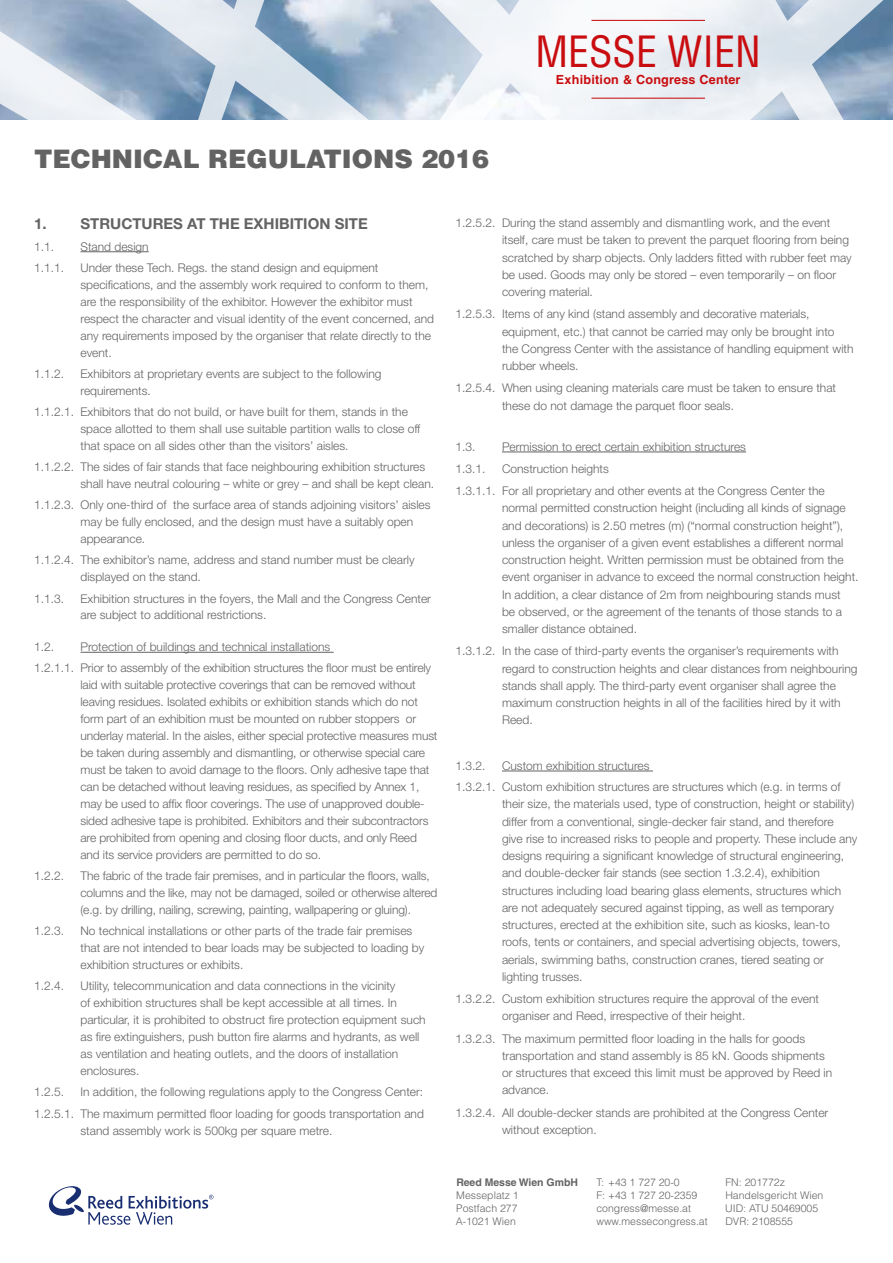
<style>
.page{position:relative;width:893px;height:1263px;background:#fff}
.page>*{position:absolute;margin:0;border:0;box-sizing:border-box;transform-origin:0 0}
.t1{font:condensed 42px "Helvetica LT Std";color:#c90c0f}
.t2{font:900 25.5px "Helvetica LT Std";color:#646363}
.t3{font:700 15px "Helvetica Neue LT Std";color:#646363}
.t4{font:700 12.6px "Helvetica LT Std";letter-spacing:.02em;color:#c90c0f}
.t5{font:300 12px/17.2px "Helvetica Neue LT Std";color:#646363}
.t6{font:300 10.5px/12.8px "Helvetica LT Std";color:#646363}
.t7{font:700 10.5px "Helvetica LT Std";color:#646363}
</style>
<div class="page">
<svg style="left:48px;top:1186px;width:165px;height:39px"></svg>
<svg style="left:0;top:0;width:893px;height:119px"></svg>
<hr style="left:591px;top:20px;width:114px;height:1px;background:#c90c0f">
<hr style="left:591px;top:98px;width:114px;height:1px;background:#c90c0f">
<hr style="left:81px;top:251px;width:68px;height:1px;background:#646363">
<hr style="left:81px;top:652px;width:253px;height:1px;background:#646363">
<hr style="left:502px;top:452px;width:244px;height:1px;background:#646363">
<hr style="left:502px;top:771px;width:151px;height:1px;background:#646363">
<h2 class="t2" style="left:34px;top:142px;width:457px">TECHNICAL REGULATIONS 2016</h2>
<h1 class="t1" style="left:536px;top:25px;width:227px">MESSE WIEN</h1>
<p class="t4" style="left:556px;top:72px;width:186px">Exhibition &amp; Congress Center</p>
<p class="t3" style="left:34px;top:215px;width:335px">1. STRUCTURES AT THE EXHIBITION SITE</p>
<p class="t5" style="left:34px;top:237px;width:22px">1.1.</p>
<p class="t5" style="left:81px;top:237px;width:70px">Stand design</p>
<p class="t5" style="left:34px;top:259px;width:32px">1.1.1.</p>
<p class="t5" style="left:81px;top:259px;width:355px">Under these Tech. Regs. the stand design and equipment specifications, and the assembly work required to conform to them, are the responsibility of the exhibitor. However the exhibitor must respect the character and visual identity of the event concerned, and any requirements imposed by the organiser that relate directly to the event.</p>
<p class="t5" style="left:34px;top:365px;width:32px">1.1.2.</p>
<p class="t5" style="left:81px;top:365px;width:302px">Exhibitors at proprietary events are subject to the following requirements.</p>
<p class="t5" style="left:81px;top:403px;width:341px;text-indent:-46px">1.1.2.1. Exhibitors that do not build, or have built for them, stands in the space allotted to them shall use suitable partition walls to close off that space on all sides other than the visitors’ aisles.</p>
<p class="t5" style="left:81px;top:458px;width:355px;text-indent:-46px">1.1.2.2. The sides of fair stands that face neighbouring exhibition structures shall have neutral colouring – white or grey – and shall be kept clean.</p>
<p class="t5" style="left:81px;top:496px;width:352px;text-indent:-46px">1.1.2.3. Only one-third of the surface area of stands adjoining visitors’ aisles may be fully enclosed, and the design must have a suitably open appearance.</p>
<p class="t5" style="left:81px;top:551px;width:336px;text-indent:-46px">1.1.2.4. The exhibitor’s name, address and stand number must be clearly displayed on the stand.</p>
<p class="t5" style="left:34px;top:589px;width:32px">1.1.3.</p>
<p class="t5" style="left:81px;top:589px;width:352px">Exhibition structures in the foyers, the Mall and the Congress Center are subject to additional restrictions.</p>
<p class="t5" style="left:34px;top:638px;width:22px">1.2.</p>
<p class="t5" style="left:34px;top:636px;width:399px;line-height:21.1px;text-indent:46px">Protection of buildings and technical installations<br>1.2.1.1. Prior to assembly of the exhibition structures the floor must be entirely</p>
<p class="t5" style="left:81px;top:676px;width:358px">laid with suitable protective coverings that can be removed without leaving residues. Isolated exhibits or exhibition stands which do not form part of an exhibition must be mounted on rubber stoppers or underlay material. In the aisles, either special protective measures must be taken during assembly and dismantling, or otherwise special care must be taken to avoid damage to the floors. Only adhesive tape that can be detached without leaving residues, as specified by Annex 1, may be used to affix floor coverings. The use of unapproved double&shy;sided adhesive tape is prohibited. Exhibitors and their subcontractors are prohibited from opening and closing floor ducts, and only Reed and its service providers are permitted to do so.</p>
<p class="t5" style="left:34px;top:867px;width:32px">1.2.2.</p>
<p class="t5" style="left:81px;top:867px;width:358px">The fabric of the trade fair premises, and in particular the floors, walls, columns and the like, may not be damaged, soiled or otherwise altered (e.g. by drilling, nailing, screwing, painting, wallpapering or gluing).</p>
<p class="t5" style="left:34px;top:922px;width:32px">1.2.3.</p>
<p class="t5" style="left:81px;top:922px;width:345px">No technical installations or other parts of the trade fair premises that are not intended to bear loads may be subjected to loading by exhibition structures or exhibits.</p>
<p class="t5" style="left:34px;top:977px;width:32px">1.2.4.</p>
<p class="t5" style="left:81px;top:977px;width:347px">Utility, telecommunication and data connections in the vicinity<br>of exhibition structures shall be kept accessible at all times. In particular, it is prohibited to obstruct fire protection equipment such as fire extinguishers, push button fire alarms and hydrants, as well as ventilation and heating outlets, and the doors of installation enclosures.</p>
<p class="t5" style="left:34px;top:1083px;width:32px">1.2.5.</p>
<p class="t5" style="left:34px;top:1081px;width:391px;line-height:21.1px;text-align:right">In addition, the following regulations apply to the Congress Center:<br>1.2.5.1. The maximum permitted floor loading for goods transportation and</p>
<p class="t5" style="left:81px;top:1121px;width:253px">stand assembly work is 500kg per square metre.</p>
<p class="t5" style="left:502px;top:214px;width:351px;text-indent:-46px">1.2.5.2. During the stand assembly and dismantling work, and the event itself, care must be taken to prevent the parquet flooring from being scratched by sharp objects. Only ladders fitted with rubber feet may be used. Goods may only be stored – even temporarily – on floor covering material.</p>
<p class="t5" style="left:502px;top:305px;width:353px;text-indent:-46px">1.2.5.3. Items of any kind (stand assembly and decorative materials, equipment, etc.) that cannot be carried may only be brought into the Congress Center with the assistance of handling equipment with rubber wheels.</p>
<p class="t5" style="left:502px;top:379px;width:336px;text-indent:-46px">1.2.5.4. When using cleaning materials care must be taken to ensure that these do not damage the parquet floor seals.</p>
<p class="t5" style="left:455px;top:437px;width:22px">1.3.</p>
<p class="t5" style="left:502px;top:437px;width:246px">Permission to erect certain exhibition structures</p>
<p class="t5" style="left:455px;top:460px;width:32px">1.3.1.</p>
<p class="t5" style="left:455px;top:457px;width:371px;line-height:22.2px;text-indent:46px">Construction heights<br>1.3.1.1. For all proprietary and other events at the Congress Center the</p>
<p class="t5" style="left:502px;top:499px;width:358px">normal permitted construction height (including all kinds of signage and decorations) is 2.50 metres (m) (“normal construction height”), unless the organiser of a given event establishes a different normal construction height. Written permission must be obtained from the event organiser in advance to exceed the normal construction height.<br>In addition, a clear distance of 2m from neighbouring stands must<br>be observed, or the agreement of the tenants of those stands to a smaller distance obtained.</p>
<p class="t5" style="left:502px;top:642px;width:357px;text-indent:-46px">1.3.1.2. In the case of third-party events the organiser’s requirements with regard to construction heights and clear distances from neighbouring stands shall apply. The third-party event organiser shall agree the maximum construction heights in all of the facilities hired by it with Reed.</p>
<p class="t5" style="left:455px;top:756px;width:32px">1.3.2.</p>
<p class="t5" style="left:455px;top:754px;width:387px;line-height:21.5px;text-indent:46px">Custom exhibition structures<br>1.3.2.1. Custom exhibition structures are structures which (e.g. in terms of</p>
<p class="t5" style="left:502px;top:795px;width:357px">their size, the materials used, type of construction, height or stability) differ from a conventional, single-decker fair stand, and therefore<br>give rise to increased risks to people and property. These include any designs requiring a significant knowledge of structural engineering, and double-decker fair stands (see section 1.3.2.4), exhibition structures including load bearing glass elements, structures which are not adequately secured against tipping, as well as temporary structures, erected at the exhibition site, such as kiosks, lean-to roofs, tents or containers, and special advertising objects, towers, aerials, swimming baths, construction cranes, tiered seating or lighting trusses.</p>
<p class="t5" style="left:502px;top:990px;width:319px;text-indent:-46px">1.3.2.2. Custom exhibition structures require the approval of the event organiser and Reed, irrespective of their height.</p>
<p class="t5" style="left:502px;top:1029px;width:332px;text-indent:-46px">1.3.2.3. The maximum permitted floor loading in the halls for goods transportation and stand assembly is 85 kN. Goods shipments or structures that exceed this limit must be approved by Reed in advance.</p>
<p class="t5" style="left:502px;top:1103px;width:328px;text-indent:-46px">1.3.2.4. All double-decker stands are prohibited at the Congress Center without exception.</p>
<p class="t7" style="left:456px;top:1176px;width:123px">Reed Messe Wien GmbH</p>
<p class="t6" style="left:456px;top:1189px;width:64px;text-align:justify">Messeplatz 1<br>Postfach 277<br>A-1021 Wien</p>
<p class="t6" style="left:596px;top:1176px;width:113px">T: +43 1 727 20-0<br>F: +43 1 727 20-2359 congress@messe.at www.messecongress.at</p>
<p class="t6" style="left:725px;top:1176px;width:100px">FN: 201772z<br>Handelsgericht Wien<br>UID: ATU 50469005<br>DVR: 2108555</p>
</div>
